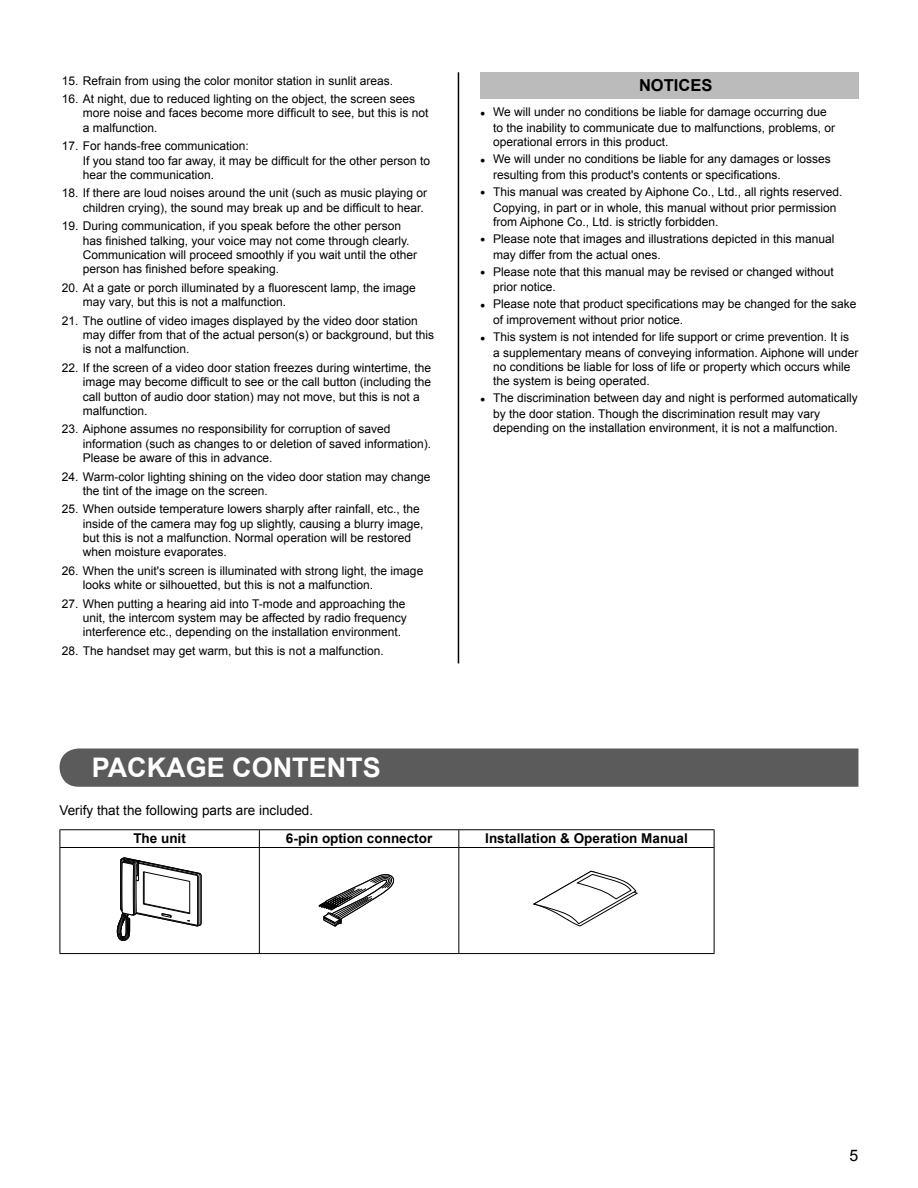
<style>
.page{position:relative;width:918px;height:1188px;background:#fff}
.page>*{position:absolute;margin:0;border:0;box-sizing:border-box;transform-origin:0 0}
.t1{font:700 27px "Arial";color:#fff}
.t2{font:700 16.5px "Arial";color:#000}
.t3{font:15.9px "Arial";color:#000}
.t4{font:700 13.5px "Arial";color:#000}
.t5{font:13.5px "Arial";color:#000}
.t6{font:12px/14.4px "Arial";color:#000}
.s1{font-size:15px}
</style>
<div class="page">
<div style="left:480px;top:72px;width:378px;height:27px;background:#bbb"></div>
<hr style="left:458px;top:72px;width:1px;height:591px;background:#000">
<div style="left:60px;top:748px;width:798px;height:39px;background:#5b5b5b"></div>
<svg style="left:259px;top:830px;width:1px;height:17px"></svg>
<svg style="left:458px;top:830px;width:1px;height:17px"></svg>
<hr style="left:60px;top:847px;width:399px;height:1px;background:#000">
<hr style="left:259px;top:848px;width:1px;height:105px;background:#000">
<hr style="left:459px;top:847px;width:255px;height:1px;background:#000">
<hr style="left:458px;top:848px;width:1px;height:105px;background:#000">
<hr style="left:60px;top:829px;width:199px;height:1px;background:#000">
<svg style="left:60px;top:830px;width:1px;height:17px"></svg>
<hr style="left:259px;top:829px;width:455px;height:1px;background:#000">
<svg style="left:714px;top:830px;width:1px;height:17px"></svg>
<hr style="left:60px;top:848px;width:1px;height:105px;background:#000">
<hr style="left:714px;top:848px;width:1px;height:105px;background:#000">
<hr style="left:60px;top:953px;width:654px;height:1px;background:#000">
<svg style="left:117px;top:857px;width:85px;height:98px"></svg>
<svg style="left:318px;top:874px;width:77px;height:53px"></svg>
<svg style="left:533px;top:870px;width:105px;height:57px"></svg>
<p class="t6" style="left:62px;top:73px;width:333px">15. Refrain from using the color monitor station in sunlit areas.</p>
<p class="t6" style="left:83px;top:92px;width:347px;text-indent:-21px">16. At night, due to reduced lighting on the object, the screen sees more noise and faces become more difficult to see, but this is not a malfunction.</p>
<p class="t6" style="left:83px;top:139px;width:349px;text-indent:-21px">17. For hands-free communication:<br>If you stand too far away, it may be difficult for the other person to hear the communication.</p>
<p class="t6" style="left:62px;top:186px;width:367px;text-align:right">18. If there are loud noises around the unit (such as music playing or children crying), the sound may break up and be difficult to hear.</p>
<p class="t6" style="left:83px;top:219px;width:336px;text-indent:-21px">19. During communication, if you speak before the other person has finished talking, your voice may not come through clearly.<br>Communication will proceed smoothly if you wait until the other person has finished before speaking.</p>
<p class="t6" style="left:83px;top:280px;width:334px;text-indent:-21px">20. At a gate or porch illuminated by a fluorescent lamp, the image may vary, but this is not a malfunction.</p>
<p class="t6" style="left:83px;top:313px;width:353px;text-indent:-21px">21. The outline of video images displayed by the video door station may differ from that of the actual person(s) or background, but this is not a malfunction.</p>
<p class="t6" style="left:83px;top:360px;width:350px;text-indent:-21px">22. If the screen of a video door station freezes during wintertime, the image may become difficult to see or the call button (including the call button of audio door station) may not move, but this is not a malfunction.</p>
<p class="t6" style="left:83px;top:422px;width:350px;text-indent:-21px">23. Aiphone assumes no responsibility for corruption of saved information (such as changes to or deletion of saved information).<br>Please be aware of this in advance.</p>
<p class="t6" style="left:83px;top:469px;width:349px;text-indent:-21px">24. Warm-color lighting shining on the video door station may change the tint of the image on the screen.</p>
<p class="t6" style="left:83px;top:502px;width:342px;text-indent:-21px">25. When outside temperature lowers sharply after rainfall, etc., the inside of the camera may fog up slightly, causing a blurry image, but this is not a malfunction. Normal operation will be restored when moisture evaporates.</p>
<p class="t6" style="left:83px;top:563px;width:342px;text-indent:-21px">26. When the unit's screen is illuminated with strong light, the image looks white or silhouetted, but this is not a malfunction.</p>
<p class="t6" style="left:83px;top:596px;width:325px;text-align:justify;text-indent:-21px">27. When putting a hearing aid into T-mode and approaching the unit, the intercom system may be affected by radio frequency interference etc., depending on the installation environment.</p>
<p class="t6" style="left:62px;top:643px;width:323px">28. The handset may get warm, but this is not a malfunction.</p>
<h2 class="t2" style="left:639px;top:77px;width:75px">NOTICES</h2>
<p class="t6" style="left:493px;top:104px;width:344px;line-height:15.8px;text-indent:-13px"><span class="s1">•</span> We will under no conditions be liable for damage occurring due to the inability to communicate due to malfunctions, problems, or</p>
<p class="t6" style="left:493px;top:135px;width:177px">operational errors in this product.</p>
<p class="t6" style="left:493px;top:151px;width:339px;line-height:15.8px;text-indent:-13px"><span class="s1">•</span> We will under no conditions be liable for any damages or losses resulting from this product's contents or specifications.</p>
<p class="t6" style="left:480px;top:184px;width:364px;line-height:15.8px;text-align:center"><span class="s1">•</span> This manual was created by Aiphone Co., Ltd., all rights reserved.<br>Copying, in part or in whole, this manual without prior permission</p>
<p class="t6" style="left:493px;top:214px;width:227px">from Aiphone Co., Ltd. is strictly forbidden.</p>
<p class="t6" style="left:493px;top:231px;width:343px;line-height:15.8px;text-indent:-13px"><span class="s1">•</span> Please note that images and illustrations depicted in this manual may differ from the actual ones.</p>
<p class="t6" style="left:493px;top:264px;width:342px;line-height:15.8px;text-indent:-13px"><span class="s1">•</span> Please note that this manual may be revised or changed without prior notice.</p>
<p class="t6" style="left:493px;top:296px;width:365px;line-height:15.8px;text-indent:-13px"><span class="s1">•</span> Please note that product specifications may be changed for the sake of improvement without prior notice.</p>
<p class="t6" style="left:493px;top:329px;width:367px;line-height:15.8px;text-indent:-13px"><span class="s1">•</span> This system is not intended for life support or crime prevention. It is a supplementary means of conveying information. Aiphone will under</p>
<p class="t6" style="left:493px;top:360px;width:359px">no conditions be liable for loss of life or property which occurs while the system is being operated.</p>
<p class="t6" style="left:493px;top:390px;width:366px;line-height:15.8px;text-indent:-13px"><span class="s1">•</span> The discrimination between day and night is performed automatically by the door station. Though the discrimination result may vary</p>
<p class="t6" style="left:493px;top:421px;width:346px">depending on the installation environment, it is not a malfunction.</p>
<h1 class="t1" style="left:92px;top:753px;width:291px">PACKAGE CONTENTS</h1>
<p class="t5" style="left:60px;top:802px;width:255px">Verify that the following parts are included.</p>
<p class="t4" style="left:133px;top:831px;width:54px">The unit</p>
<p class="t4" style="left:286px;top:831px;width:148px">6-pin option connector</p>
<p class="t4" style="left:485px;top:831px;width:204px">Installation &amp; Operation Manual</p>
<h3 class="t3" style="left:849px;top:1147px;width:10px">5</h3>
</div>
